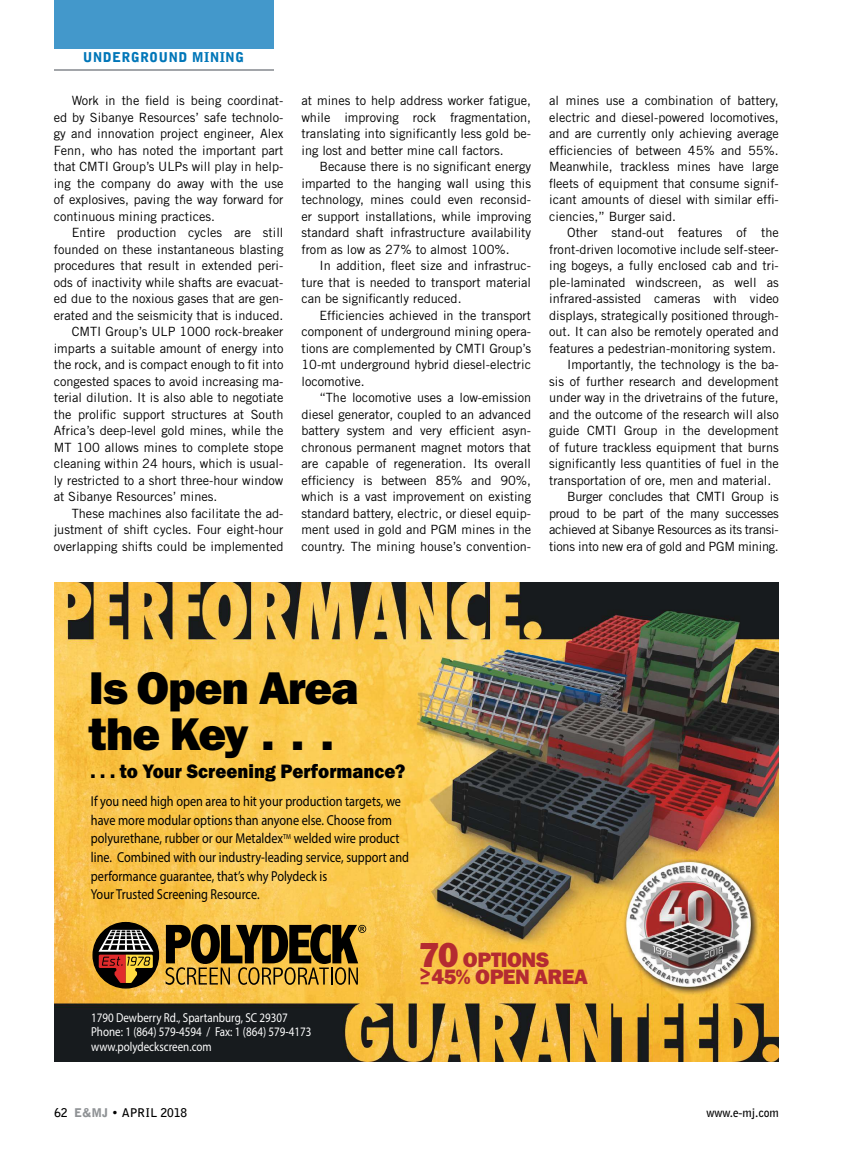
<style>
.page{position:relative;width:851px;height:1161px;background:#fff}
.page>*{position:absolute;margin:0;border:0;box-sizing:border-box;transform-origin:0 0}
.t1{font:800 47.55px/46px "Franklin Gothic";letter-spacing:-.03em;color:#000}
.t2{font:800 21.6px/17.2px "Franklin Gothic";letter-spacing:-.025em;color:#b42b31}
.t3{font:800 20.1px "Franklin Gothic";color:#000;scale:.93 1}
.t4{font:14.4px/18.8px "Myriad Pro";color:#000;scale:.85 1}
.t5{font:900 13.5px "Bell Gothic BT";letter-spacing:.02em;color:#0076b8}
.t6{font:12.9px/14.4px "Myriad Pro";color:#fff;scale:.85 1}
.t7{font:12.75px "Trade Gothic";color:#000}
.t8{font:12.75px "Trade Gothic";letter-spacing:-.02em;color:#000}
.t9{font:700 12px "Bell Gothic BT";color:#000}
.s1{font-size:36px}
.s2{font-weight:900;color:#8f9295}
</style>
<div class="page">
<img style="left:54px;top:582px;width:724px;height:479px">
<div style="left:54px;top:0;width:219px;height:49px;background:#4398cb"></div>
<hr style="left:54px;top:69px;width:219px;height:1px;background:#a2a5a9">
<div style="left:93px;top:923px;width:65px;height:65px;background:#000;border-radius:50%"></div>
<div style="left:92px;top:922px;width:67px;height:67px;border:1px solid #000;border-radius:50%"></div>
<svg style="left:98px;top:930px;width:55px;height:53px"></svg>
<svg style="left:166px;top:924px;width:200px;height:61px;background:#826626"></svg>
<svg style="left:420px;top:982px;width:8px;height:2px"></svg>
<p class="t5" style="left:83px;top:50px;width:163px">UNDERGROUND MINING</p>
<p class="t7" style="left:72px;top:96px;width:213px">Work in the field is being coordinat-</p>
<p class="t7" style="left:54px;top:113px;width:231px">ed by Sibanye Resources’ safe technolo-</p>
<p class="t7" style="left:54px;top:129px;width:231px">gy and innovation project engineer, Alex</p>
<p class="t7" style="left:54px;top:146px;width:231px">Fenn, who has noted the important part</p>
<p class="t7" style="left:54px;top:162px;width:231px">that CMTI Group’s ULPs will play in help-</p>
<p class="t7" style="left:54px;top:179px;width:231px">ing the company do away with the use</p>
<p class="t7" style="left:54px;top:195px;width:231px">of explosives, paving the way forward for</p>
<p class="t7" style="left:54px;top:212px;width:163px">continuous mining practices.</p>
<p class="t7" style="left:72px;top:228px;width:213px">Entire production cycles are still</p>
<p class="t7" style="left:54px;top:245px;width:231px">founded on these instantaneous blasting</p>
<p class="t7" style="left:54px;top:261px;width:231px">procedures that result in extended peri-</p>
<p class="t7" style="left:54px;top:278px;width:231px">ods of inactivity while shafts are evacuat-</p>
<p class="t7" style="left:54px;top:294px;width:231px">ed due to the noxious gases that are gen-</p>
<p class="t7" style="left:54px;top:311px;width:231px">erated and the seismicity that is induced.</p>
<p class="t7" style="left:72px;top:327px;width:213px">CMTI Group’s ULP 1000 rock-breaker</p>
<p class="t7" style="left:54px;top:344px;width:231px">imparts a suitable amount of energy into</p>
<p class="t7" style="left:54px;top:360px;width:231px">the rock, and is compact enough to fit into</p>
<p class="t7" style="left:54px;top:377px;width:231px">congested spaces to avoid increasing ma-</p>
<p class="t7" style="left:54px;top:393px;width:231px">terial dilution. It is also able to negotiate</p>
<p class="t7" style="left:54px;top:410px;width:231px">the prolific support structures at South</p>
<p class="t7" style="left:54px;top:426px;width:231px">Africa’s deep-level gold mines, while the</p>
<p class="t7" style="left:54px;top:443px;width:231px">MT 100 allows mines to complete stope</p>
<p class="t7" style="left:54px;top:459px;width:231px">cleaning within 24 hours, which is usual-</p>
<p class="t7" style="left:54px;top:476px;width:231px">ly restricted to a short three-hour window</p>
<p class="t7" style="left:54px;top:492px;width:165px">at Sibanye Resources’ mines.</p>
<p class="t7" style="left:72px;top:509px;width:213px">These machines also facilitate the ad-</p>
<p class="t7" style="left:54px;top:525px;width:231px">justment of shift cycles. Four eight-hour</p>
<p class="t7" style="left:54px;top:542px;width:231px">overlapping shifts could be implemented</p>
<p class="t7" style="left:301px;top:96px;width:231px">at mines to help address worker fatigue,</p>
<p class="t7" style="left:301px;top:113px;width:231px">while improving rock fragmentation,</p>
<p class="t7" style="left:301px;top:129px;width:231px">translating into significantly less gold be-</p>
<p class="t7" style="left:301px;top:146px;width:204px">ing lost and better mine call factors.</p>
<p class="t7" style="left:319px;top:162px;width:213px">Because there is no significant energy</p>
<p class="t7" style="left:301px;top:179px;width:231px">imparted to the hanging wall using this</p>
<p class="t7" style="left:301px;top:195px;width:231px">technology, mines could even reconsid-</p>
<p class="t7" style="left:301px;top:212px;width:231px">er support installations, while improving</p>
<p class="t7" style="left:301px;top:228px;width:231px">standard shaft infrastructure availability</p>
<p class="t7" style="left:301px;top:245px;width:210px">from as low as 27% to almost 100%.</p>
<p class="t7" style="left:319px;top:261px;width:213px">In addition, fleet size and infrastruc-</p>
<p class="t7" style="left:301px;top:277px;width:231px">ture that is needed to transport material</p>
<p class="t7" style="left:301px;top:294px;width:162px">can be significantly reduced.</p>
<p class="t7" style="left:319px;top:310px;width:213px">Efficiencies achieved in the transport</p>
<p class="t7" style="left:301px;top:327px;width:231px">component of underground mining opera-</p>
<p class="t7" style="left:301px;top:343px;width:231px">tions are complemented by CMTI Group’s</p>
<p class="t7" style="left:301px;top:360px;width:231px">10-mt underground hybrid diesel-electric</p>
<p class="t7" style="left:301px;top:376px;width:65px">locomotive.</p>
<p class="t7" style="left:319px;top:393px;width:213px">“The locomotive uses a low-emission</p>
<p class="t7" style="left:301px;top:409px;width:231px">diesel generator, coupled to an advanced</p>
<p class="t7" style="left:301px;top:426px;width:231px">battery system and very efficient asyn-</p>
<p class="t7" style="left:301px;top:442px;width:231px">chronous permanent magnet motors that</p>
<p class="t7" style="left:301px;top:459px;width:231px">are capable of regeneration. Its overall</p>
<p class="t7" style="left:301px;top:475px;width:231px">efficiency is between 85% and 90%,</p>
<p class="t7" style="left:301px;top:492px;width:231px">which is a vast improvement on existing</p>
<p class="t7" style="left:301px;top:508px;width:231px">standard battery, electric, or diesel equip-</p>
<p class="t7" style="left:301px;top:525px;width:231px">ment used in gold and PGM mines in the</p>
<p class="t7" style="left:301px;top:541px;width:231px">country. The mining house’s convention-</p>
<p class="t7" style="left:549px;top:96px;width:231px">al mines use a combination of battery,</p>
<p class="t7" style="left:549px;top:112px;width:231px">electric and diesel-powered locomotives,</p>
<p class="t7" style="left:549px;top:129px;width:231px">and are currently only achieving average</p>
<p class="t7" style="left:549px;top:145px;width:231px">efficiencies of between 45% and 55%.</p>
<p class="t7" style="left:549px;top:162px;width:231px">Meanwhile, trackless mines have large</p>
<p class="t7" style="left:549px;top:178px;width:231px">fleets of equipment that consume signif-</p>
<p class="t7" style="left:549px;top:195px;width:231px">icant amounts of diesel with similar effi-</p>
<p class="t7" style="left:549px;top:211px;width:128px">ciencies,” Burger said.</p>
<p class="t7" style="left:567px;top:228px;width:213px">Other stand-out features of the</p>
<p class="t7" style="left:549px;top:244px;width:231px">front-driven locomotive include self-steer-</p>
<p class="t7" style="left:549px;top:261px;width:231px">ing bogeys, a fully enclosed cab and tri-</p>
<p class="t7" style="left:549px;top:277px;width:231px">ple-laminated windscreen, as well as</p>
<p class="t7" style="left:549px;top:294px;width:231px">infrared-assisted cameras with video</p>
<p class="t7" style="left:549px;top:310px;width:231px">displays, strategically positioned through-</p>
<p class="t7" style="left:549px;top:327px;width:231px">out. It can also be remotely operated and</p>
<p class="t7" style="left:549px;top:343px;width:228px">features a pedestrian-monitoring system.</p>
<p class="t7" style="left:567px;top:360px;width:213px">Importantly, the technology is the ba-</p>
<p class="t7" style="left:549px;top:376px;width:231px">sis of further research and development</p>
<p class="t7" style="left:549px;top:393px;width:231px">under way in the drivetrains of the future,</p>
<p class="t7" style="left:549px;top:409px;width:231px">and the outcome of the research will also</p>
<p class="t7" style="left:549px;top:426px;width:231px">guide CMTI Group in the development</p>
<p class="t7" style="left:549px;top:442px;width:231px">of future trackless equipment that burns</p>
<p class="t7" style="left:549px;top:459px;width:231px">significantly less quantities of fuel in the</p>
<p class="t7" style="left:549px;top:475px;width:224px">transportation of ore, men and material.</p>
<p class="t8" style="left:567px;top:492px;width:213px">Burger concludes that CMTI Group is</p>
<p class="t8" style="left:549px;top:508px;width:231px">proud to be part of the many successes</p>
<p class="t8" style="left:549px;top:525px;width:231px">achieved at Sibanye Resources as its transi-</p>
<p class="t8" style="left:549px;top:541px;width:231px">tions into new era of gold and PGM mining.</p>
<p class="t1" style="left:89px;top:664px;width:271px">Is Open Area the Key . . .</p>
<p class="t3" style="left:90px;top:760px;width:340px">. . . to Your Screening Performance?</p>
<p class="t4" style="left:91px;top:793px;width:376px">If you need high open area to hit your production targets, we have more modular options than anyone else. Choose from polyurethane, rubber or our Metaldex<sup>TM</sup> welded wire product line. Combined with our industry-leading service, support and performance guarantee, that’s why Polydeck is<br>Your Trusted Screening Resource.</p>
<p class="t6" style="left:91px;top:1012px;width:261px">1790 Dewberry Rd., Spartanburg, SC 29307<br>Phone: 1 (864) 579-4594 / Fax: 1 (864) 579-4173 www.polydeckscreen.com</p>
<p class="t2" style="left:419px;top:951px;width:171px"><span class="s1">70</span> OPTIONS &gt;45% OPEN AREA</p>
<p class="t9" style="left:54px;top:1106px;width:135px">62 <span class="s2">E&amp;MJ</span> • APRIL 2018</p>
<p class="t9" style="left:706px;top:1108px;width:74px">www.e-mj.com</p>
</div>
